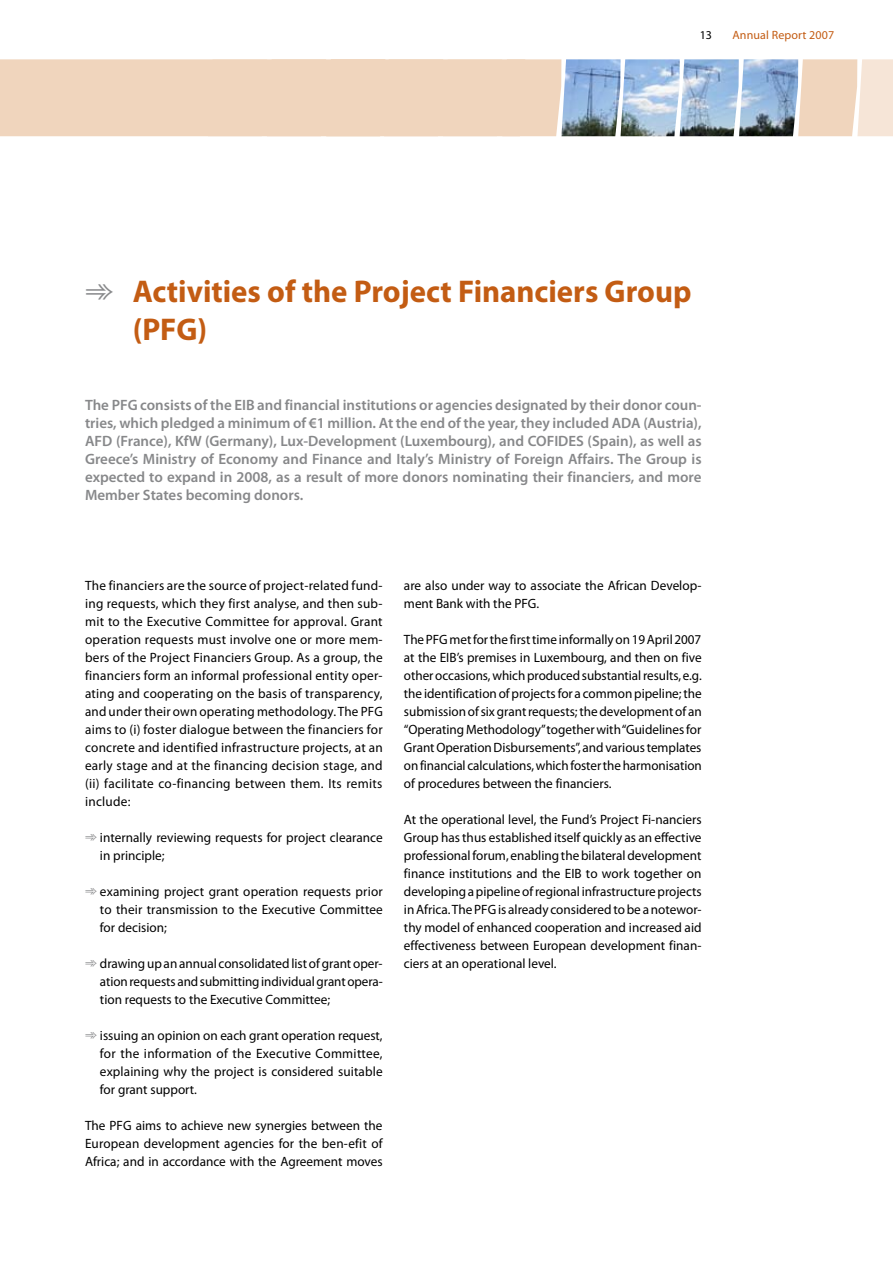
<style>
.page{position:relative;width:893px;height:1263px;background:#fff}
.page>*{position:absolute;margin:0;border:0;box-sizing:border-box;transform-origin:0 0}
.t1{font:700 31.5px/37.8px "Myriad Pro";color:#c35c13}
.t2{font:600 15px/18px "Myriad Pro";color:#87888a;text-align:justify}
.t3{font:13.5px/18px "Myriad Pro";color:#000;text-align:justify}
.t4{font:12px "Myriad Pro";letter-spacing:.01em;color:#c35c13}
.t5{font:12px "Myriad Pro";color:#000}
.s1{color:#87888a}
</style>
<div class="page">
<img style="left:561px;top:59px;width:237px;height:77px">
<div style="left:0;top:59px;width:561px;height:77px;background:#f0d5bd"></div>
<svg style="left:798px;top:59px;width:95px;height:77px;background:#f3ddcb"></svg>
<p class="t5" style="left:700px;top:27px;width:14px">13</p>
<p class="t4" style="left:732px;top:27px;width:103px">Annual Report 2007</p>
<h1 class="t1" style="left:133px;top:271px;width:560px;text-indent:-48px"><span class="s1">➾</span> Activities of the Project Financiers Group (PFG)</h1>
<p class="t2" style="left:85px;top:395px;width:618px">The PFG consists of the EIB and financial institutions or agencies designated by their donor coun&shy;tries, which pledged a minimum of €1 million. At the end of the year, they included ADA (Austria), AFD (France), KfW (Germany), Lux-Development (Luxembourg), and COFIDES (Spain), as well as Greece’s Ministry of Economy and Finance and Italy’s Ministry of Foreign Affairs. The Group is expected to expand in 2008, as a result of more donors nominating their financiers, and more Member States becoming donors.</p>
<p class="t3" style="left:85px;top:576px;width:299px">The financiers are the source of project-related fund&shy;ing requests, which they first analyse, and then sub&shy;mit to the Executive Committee for approval. Grant operation requests must involve one or more mem&shy;bers of the Project Financiers Group. As a group, the financiers form an informal professional entity oper&shy;ating and cooperating on the basis of transparency, and under their own operating methodology. The PFG aims to (i) foster dialogue between the financiers for concrete and identified infrastructure projects, at an early stage and at the financing decision stage, and (ii) facilitate co-financing between them. Its remits include:</p>
<p class="t3" style="left:100px;top:828px;width:284px;text-indent:-15px"><span class="s1">➾</span> internally reviewing requests for project clearance in principle;</p>
<p class="t3" style="left:100px;top:882px;width:284px;text-indent:-15px"><span class="s1">➾</span> examining project grant operation requests prior to their transmission to the Executive Committee for decision;</p>
<p class="t3" style="left:100px;top:954px;width:284px;text-indent:-15px"><span class="s1">➾</span> drawing up an annual consolidated list of grant oper&shy;ation requests and submitting individual grant opera&shy;tion requests to the Executive Committee;</p>
<p class="t3" style="left:100px;top:1026px;width:284px;text-indent:-15px"><span class="s1">➾</span> issuing an opinion on each grant operation request, for the information of the Executive Committee, explaining why the project is considered suitable for grant support.</p>
<p class="t3" style="left:85px;top:1116px;width:299px">The PFG aims to achieve new synergies between the European development agencies for the ben-efit of Africa; and in accordance with the Agreement moves</p>
<p class="t3" style="left:404px;top:576px;width:299px">are also under way to associate the African Develop&shy;ment Bank with the PFG.</p>
<p class="t3" style="left:404px;top:630px;width:299px">The PFG met for the first time informally on 19 April 2007 at the EIB’s premises in Luxembourg, and then on five other occasions, which produced substantial results, e.g. the identification of projects for a common pipeline; the submission of six grant requests; the development of an “Operating Methodology” together with “Guidelines for Grant Operation Disbursements”, and various templates on financial calculations, which foster the harmonisation of procedures between the financiers.</p>
<p class="t3" style="left:404px;top:810px;width:299px">At the operational level, the Fund’s Project Fi-nanciers Group has thus established itself quickly as an effective professional forum, enabling the bilateral development finance institutions and the EIB to work together on developing a pipeline of regional infrastructure projects in Africa. The PFG is already considered to be a notewor&shy;thy model of enhanced cooperation and increased aid effectiveness between European development finan&shy;ciers at an operational level.</p>
</div>
